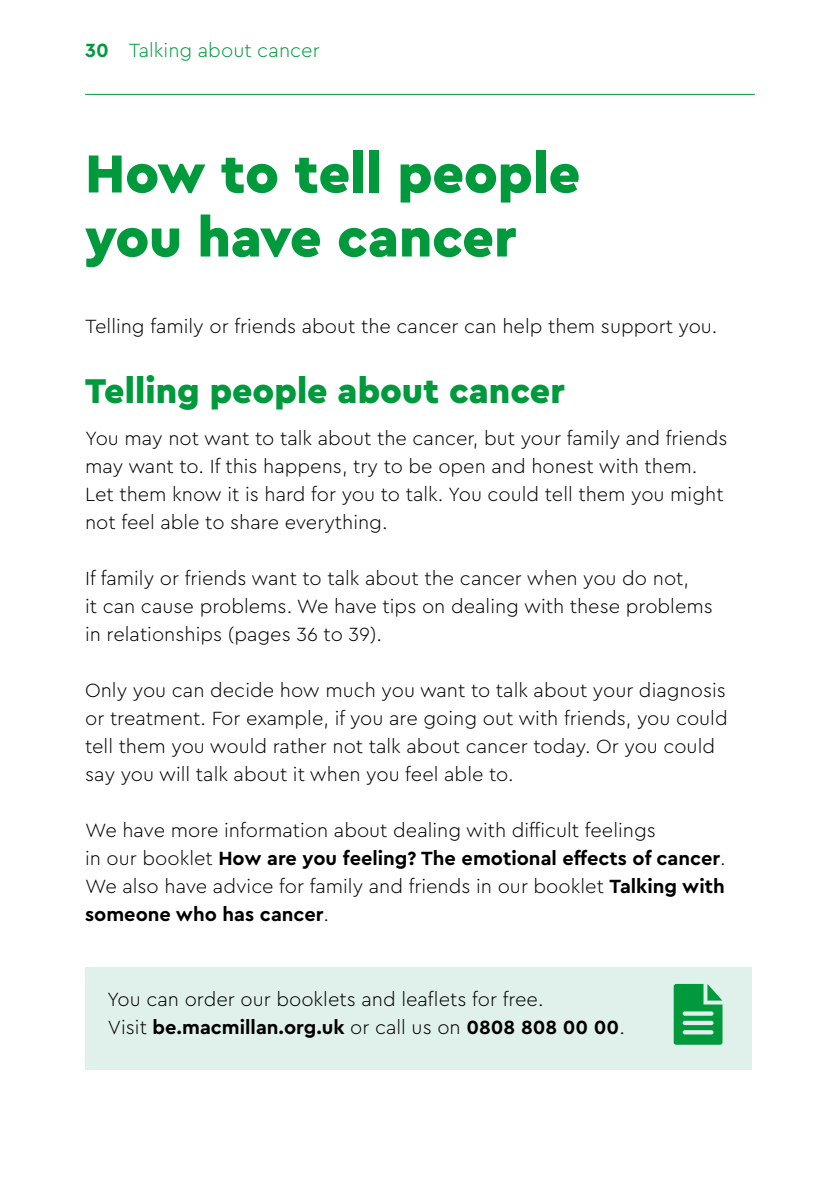
<style>
.page{position:relative;width:840px;height:1191px;background:#fff}
.page>*{position:absolute;margin:0;border:0;box-sizing:border-box;transform-origin:0 0}
.t1{font:900 56px/64px "Cera Pro Macmillan";letter-spacing:-.005em;color:#009a3d}
.t2{font:900 36px "Cera Pro Macmillan";color:#009a3d}
.t3{font:300 20px/28px "Cera Pro Macmillan";color:#000}
.t4{font:300 20px "Cera Pro Macmillan";color:#009a3d}
.s1{font-weight:700}
</style>
<div class="page">
<hr style="left:85px;top:94px;width:669px;height:1px;background:#009a3d">
<div style="left:85px;top:967px;width:666px;height:102px;background:#e0f0eb"></div>
<svg style="left:673px;top:984px;width:49px;height:60px"></svg>
<p class="t4" style="left:85px;top:35px;width:236px"><span class="s1">30</span> Talking about cancer</p>
<h1 class="t1" style="left:85px;top:135px;width:496px">How to tell people you have cancer</h1>
<p class="t3" style="left:85px;top:310px;width:633px">Telling family or friends about the cancer can help them support you.</p>
<h2 class="t2" style="left:85px;top:362px;width:481px">Telling people about cancer</h2>
<p class="t3" style="left:85px;top:422px;width:643px">You may not want to talk about the cancer, but your family and friends may want to. If this happens, try to be open and honest with them.<br>Let them know it is hard for you to talk. You could tell them you might not feel able to share everything.</p>
<p class="t3" style="left:85px;top:562px;width:629px">If family or friends want to talk about the cancer when you do not,<br>it can cause problems. We have tips on dealing with these problems in relationships (pages 36 to 39).</p>
<p class="t3" style="left:85px;top:674px;width:643px">Only you can decide how much you want to talk about your diagnosis or treatment. For example, if you are going out with friends, you could tell them you would rather not talk about cancer today. Or you could say you will talk about it when you feel able to.</p>
<p class="t3" style="left:85px;top:814px;width:642px">We have more information about dealing with difficult feelings<br>in our booklet <span class="s1">How are you feeling? The emotional effects of cancer</span>.<br>We also have advice for family and friends in our booklet <span class="s1">Talking with someone who has cancer</span>.</p>
<p class="t3" style="left:107px;top:983px;width:519px">You can order our booklets and leaflets for free.<br>Visit <span class="s1">be.macmillan.org.uk</span> or call us on <span class="s1">0808 808 00 00</span>.</p>
</div>
